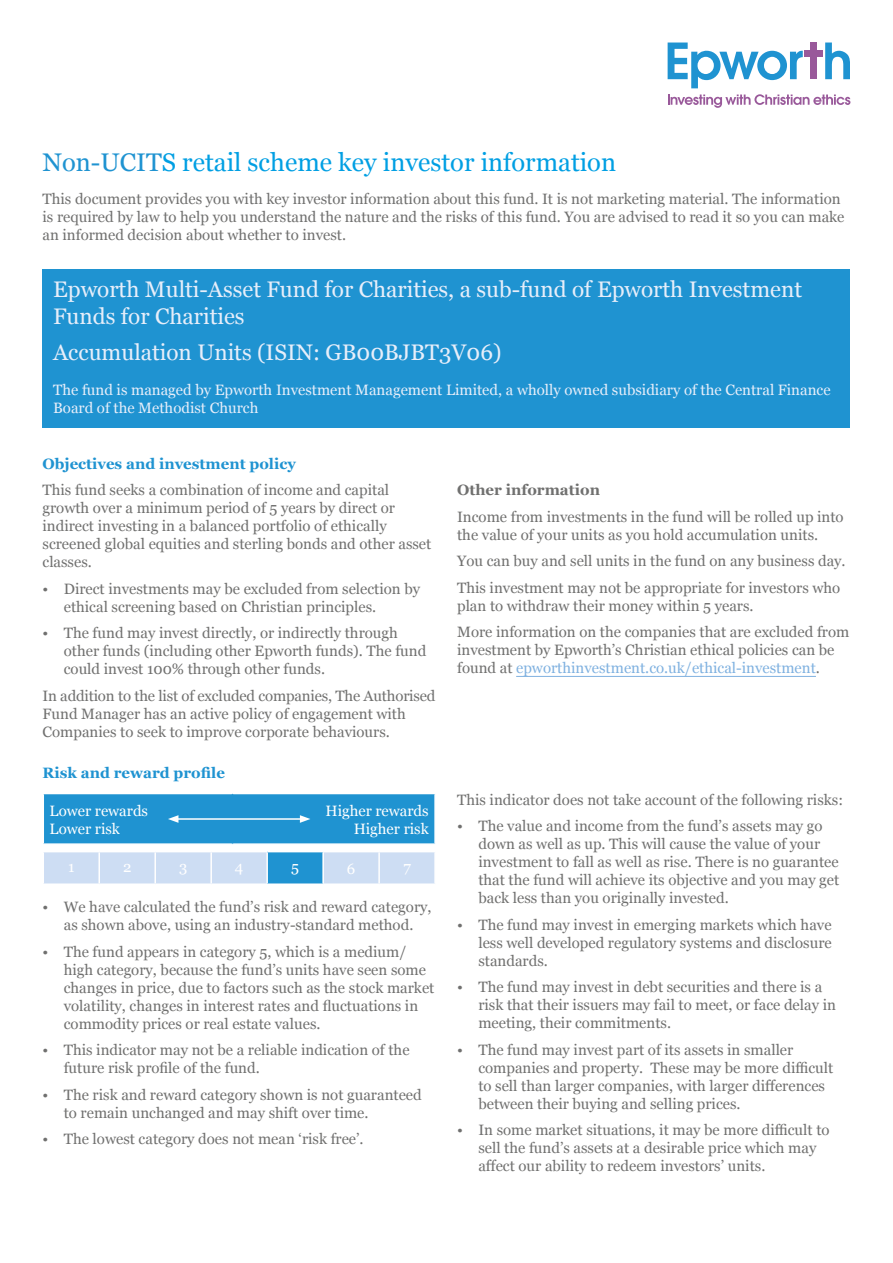
<style>
.page{position:relative;width:893px;height:1263px;background:#fff}
.page>*{position:absolute;margin:0;border:0;box-sizing:border-box;transform-origin:0 0}
.t1{font:25.5px "Georgia";color:#009fe3}
.t2{font:22.5px/27px "Georgia";color:#e7eefa}
.List{font:15px/18px "Georgia";color:#70706f}
.Blue_Box_Paragraph{font:15px/18px "Georgia";color:#e7eefa}
.Table_Narrow{font:15px/18px "Georgia";color:#fff}
.t3{font:700 15px "Georgia";color:#1f93d1}
.t4{font:700 15px "Georgia";color:#70706f}
.s1{color:#1f93d1}
.s2{color:#7fb1e0}
</style>
<div class="page">
<div style="left:43px;top:270px;width:807px;height:158px;background:#1f93d1"></div>
<hr style="left:516px;top:676px;width:300px;height:1px;background:#7fb1e0">
<svg style="left:668px;top:43px;width:135px;height:45px"></svg>
<div style="left:811px;top:43px;width:6px;height:36px;background:#99599a"></div>
<svg style="left:825px;top:43px;width:25px;height:36px"></svg>
<div style="left:805px;top:51px;width:18px;height:6px;background:#99599a"></div>
<svg style="left:668px;top:94px;width:182px;height:14px"></svg>
<div style="left:44px;top:852px;width:390px;height:31px;background:#cdddf3"></div>
<div style="left:267px;top:852px;width:56px;height:32px;background:#1f93d1"></div>
<hr style="left:98px;top:852px;width:2px;height:31px;background:#fff">
<hr style="left:154px;top:852px;width:2px;height:31px;background:#fff">
<hr style="left:210px;top:852px;width:2px;height:31px;background:#fff">
<hr style="left:266px;top:852px;width:2px;height:31px;background:#fff">
<hr style="left:322px;top:852px;width:2px;height:31px;background:#fff">
<hr style="left:378px;top:852px;width:2px;height:31px;background:#fff">
<hr style="left:267px;top:883px;width:56px;height:2px;background:#fff">
<svg style="left:43px;top:793px;width:392px;height:51px;background:#2c99d3"></svg>
<p class="t1" style="left:43px;top:144px;width:575px"><span class="s1">Non-UCIT</span>S retail scheme key investor information</p>
<p class="List" style="left:43px;top:189px;width:803px">This document provides you with key investor information about this fund. It is not marketing material. The information is required by law to help you understand the nature and the risks of this fund. You are advised to read it so you can make an informed decision about whether to invest.</p>
<p class="t2" style="left:53px;top:275px;width:750px">Epworth Multi-Asset Fund for Charities, a sub-fund of Epworth Investment<br>Funds for Charities</p>
<p class="t2" style="left:53px;top:338px;width:450px">Accumulation Units (ISIN: GB00BJBT3V06)</p>
<p class="Blue_Box_Paragraph" style="left:53px;top:380px;width:779px">The fund is managed by Epworth Investment Management Limited, a wholly owned subsidiary of the Central Finance<br>Board of the Methodist Church</p>
<h2 class="t3" style="left:43px;top:452px;width:255px">Objectives and investment policy</h2>
<p class="List" style="left:43px;top:481px;width:390px">This fund seeks a combination of income and capital growth over a minimum period of 5 years by direct or indirect investing in a balanced portfolio of ethically screened global equities and sterling bonds and other asset classes.</p>
<p class="List" style="left:64px;top:579px;width:358px;text-indent:-21px">• Direct investments may be excluded from selection by ethical screening based on Christian principles.</p>
<p class="List" style="left:64px;top:624px;width:364px;text-indent:-21px">• The fund may invest directly, or indirectly through other funds (including other Epworth funds). The fund could invest 100% through other funds.</p>
<p class="List" style="left:43px;top:686px;width:394px">In addition to the list of excluded companies, The Authorised<br>Fund Manager has an active policy of engagement with<br>Companies to seek to improve corporate behaviours.</p>
<h2 class="t3" style="left:43px;top:762px;width:184px">Risk and reward profile</h2>
<p class="Table_Narrow" style="left:50px;top:801px;width:100px">Lower rewards<br>Lower risk</p>
<p class="Table_Narrow" style="left:325px;top:801px;width:105px;text-align:right">Higher rewards<br>Higher risk</p>
<p class="Table_Narrow" style="left:68px;top:857px;width:8px">1</p>
<p class="Table_Narrow" style="left:123px;top:857px;width:10px">2</p>
<p class="Table_Narrow" style="left:179px;top:857px;width:10px">3</p>
<p class="Table_Narrow" style="left:235px;top:857px;width:10px">4</p>
<p class="Table_Narrow" style="left:291px;top:857px;width:9px">5</p>
<p class="Table_Narrow" style="left:347px;top:859px;width:10px">6</p>
<p class="Table_Narrow" style="left:403px;top:857px;width:9px">7</p>
<p class="List" style="left:43px;top:897px;width:391px;text-align:center">• We have calculated the fund’s risk and reward category, as shown above, using an industry-standard method.</p>
<p class="List" style="left:64px;top:942px;width:372px;text-indent:-21px">• The fund appears in category 5, which is a medium/ high category, because the fund’s units have seen some changes in price, due to factors such as the stock market volatility, changes in interest rates and fluctuations in commodity prices or real estate values.</p>
<p class="List" style="left:64px;top:1040px;width:347px;text-indent:-21px">• This indicator may not be a reliable indication of the future risk profile of the fund.</p>
<p class="List" style="left:64px;top:1085px;width:359px;text-indent:-21px">• The risk and reward category shown is not guaranteed to remain unchanged and may shift over time.</p>
<p class="List" style="left:43px;top:1129px;width:323px">• The lowest category does not mean ‘risk free’.</p>
<h2 class="t4" style="left:457px;top:479px;width:144px">Other information</h2>
<p class="List" style="left:457px;top:507px;width:388px">Income from investments in the fund will be rolled up into the value of your units as you hold accumulation units.</p>
<p class="List" style="left:457px;top:552px;width:390px">You can buy and sell units in the fund on any business day.</p>
<p class="List" style="left:457px;top:578px;width:385px">This investment may not be appropriate for investors who plan to withdraw their money within 5 years.</p>
<p class="List" style="left:457px;top:623px;width:394px">More information on the companies that are excluded from investment by Epworth’s Christian ethical policies can be found at <span class="s2">epworthinvestment.co.uk/ethical-investment</span>.</p>
<p class="List" style="left:457px;top:790px;width:387px">This indicator does not take account of the following risks:</p>
<p class="List" style="left:478px;top:816px;width:362px;text-indent:-21px">• The value and income from the fund’s assets may go down as well as up. This will cause the value of your investment to fall as well as rise. There is no guarantee that the fund will achieve its objective and you may get back less than you originally invested.</p>
<p class="List" style="left:478px;top:915px;width:355px;text-align:justify;text-indent:-21px">• The fund may invest in emerging markets which have less well developed regulatory systems and disclosure standards.</p>
<p class="List" style="left:478px;top:977px;width:359px;text-indent:-21px">• The fund may invest in debt securities and there is a risk that their issuers may fail to meet, or face delay in meeting, their commitments.</p>
<p class="List" style="left:478px;top:1040px;width:356px;text-indent:-21px">• The fund may invest part of its assets in smaller companies and property. These may be more difficult to sell than larger companies, with larger differences between their buying and selling prices.</p>
<p class="List" style="left:478px;top:1120px;width:353px;text-indent:-21px">• In some market situations, it may be more difficult to sell the fund’s assets at a desirable price which may affect our ability to redeem investors’ units.</p>
</div>
